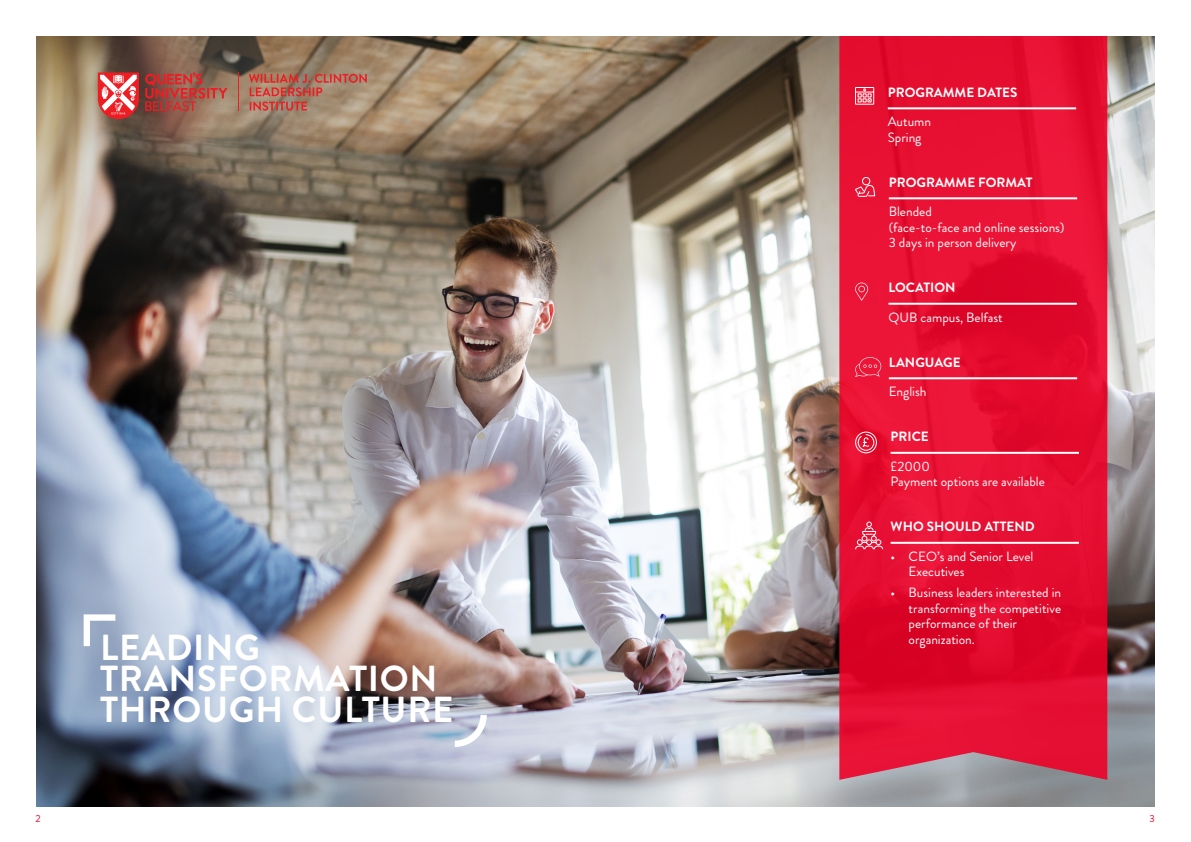
<style>
.page{position:relative;width:1191px;height:842px;background:#fff}
.page>*{position:absolute;margin:0;border:0;box-sizing:border-box;transform-origin:0 0}
.t1{font:700 36.2px/31px "Brandon Grotesque";letter-spacing:.02em;color:#fff}
.t2{font:13.4px/15.4px "Brandon Grotesque";color:#fff}
.t3{font:700 13.4px "Brandon Grotesque";color:#fff}
.t4{font:10.1px "Brandon Grotesque";color:#ef0027}
</style>
<div class="page">
<img style="left:36px;top:36px;width:1119px;height:770px">
<hr style="left:238px;top:72px;width:1px;height:39px;background:#ee1d23">
<svg style="left:145px;top:72px;width:82px;height:39px;background:#a35247"></svg>
<svg style="left:98px;top:72px;width:41px;height:47px"></svg>
<svg style="left:249px;top:74px;width:118px;height:22px;background:#b26c5b"></svg>
<svg style="left:250px;top:102px;width:57px;height:9px"></svg>
<svg style="left:839px;top:36px;width:268px;height:744px;background:#e31133"></svg>
<hr style="left:887px;top:107px;width:189px;height:2px;background:#fff">
<svg style="left:855px;top:87px;width:19px;height:18px"></svg>
<hr style="left:888px;top:303px;width:188px;height:2px;background:#fff">
<svg style="left:855px;top:283px;width:13px;height:18px"></svg>
<hr style="left:888px;top:197px;width:189px;height:2px;background:#fff">
<svg style="left:854px;top:177px;width:21px;height:20px"></svg>
<hr style="left:888px;top:377px;width:189px;height:2px;background:#fff">
<svg style="left:855px;top:357px;width:26px;height:20px"></svg>
<hr style="left:890px;top:452px;width:189px;height:2px;background:#fff">
<div style="left:855px;top:432px;width:22px;height:21px;border:1px solid #fff;border-radius:50%"></div>
<svg style="left:857px;top:434px;width:17px;height:17px"></svg>
<hr style="left:890px;top:542px;width:189px;height:2px;background:#fff">
<svg style="left:854px;top:521px;width:29px;height:29px"></svg>
<svg style="left:455px;top:715px;width:32px;height:32px"></svg>
<svg style="left:84px;top:614px;width:31px;height:32px"></svg>
<p class="t3" style="left:887px;top:83px;width:131px">PROGRAMME DATES</p>
<p class="t2" style="left:887px;top:114px;width:45px">Autumn<br>Spring</p>
<p class="t3" style="left:888px;top:173px;width:145px">PROGRAMME FORMAT</p>
<p class="t2" style="left:888px;top:204px;width:177px">Blended<br>(face-to-face and online sessions)</p>
<p class="t2" style="left:888px;top:235px;width:129px">3 days in person delivery</p>
<p class="t1" style="left:100px;top:632px;width:355px">LEADING<br>TRANSFORMATION<br>THROUGH CULTURE</p>
<p class="t3" style="left:888px;top:278px;width:69px">LOCATION</p>
<p class="t2" style="left:888px;top:309px;width:116px">QUB campus, Belfast</p>
<p class="t3" style="left:888px;top:353px;width:73px">LANGUAGE</p>
<p class="t2" style="left:888px;top:384px;width:39px">English</p>
<p class="t3" style="left:890px;top:427px;width:40px">PRICE</p>
<p class="t2" style="left:890px;top:459px;width:156px">£2000<br>Payment options are available</p>
<p class="t3" style="left:890px;top:517px;width:146px">WHO SHOULD ATTEND</p>
<p class="t2" style="left:908px;top:548px;width:126px;text-indent:-18px">• CEO’s and Senior Level<br>Executives</p>
<p class="t2" style="left:908px;top:585px;width:154px;text-indent:-18px">• Business leaders interested in transforming the competitive performance of their organization.</p>
<p class="t4" style="left:36px;top:812px;width:7px">2</p>
<p class="t4" style="left:1149px;top:812px;width:7px">3</p>
</div>
